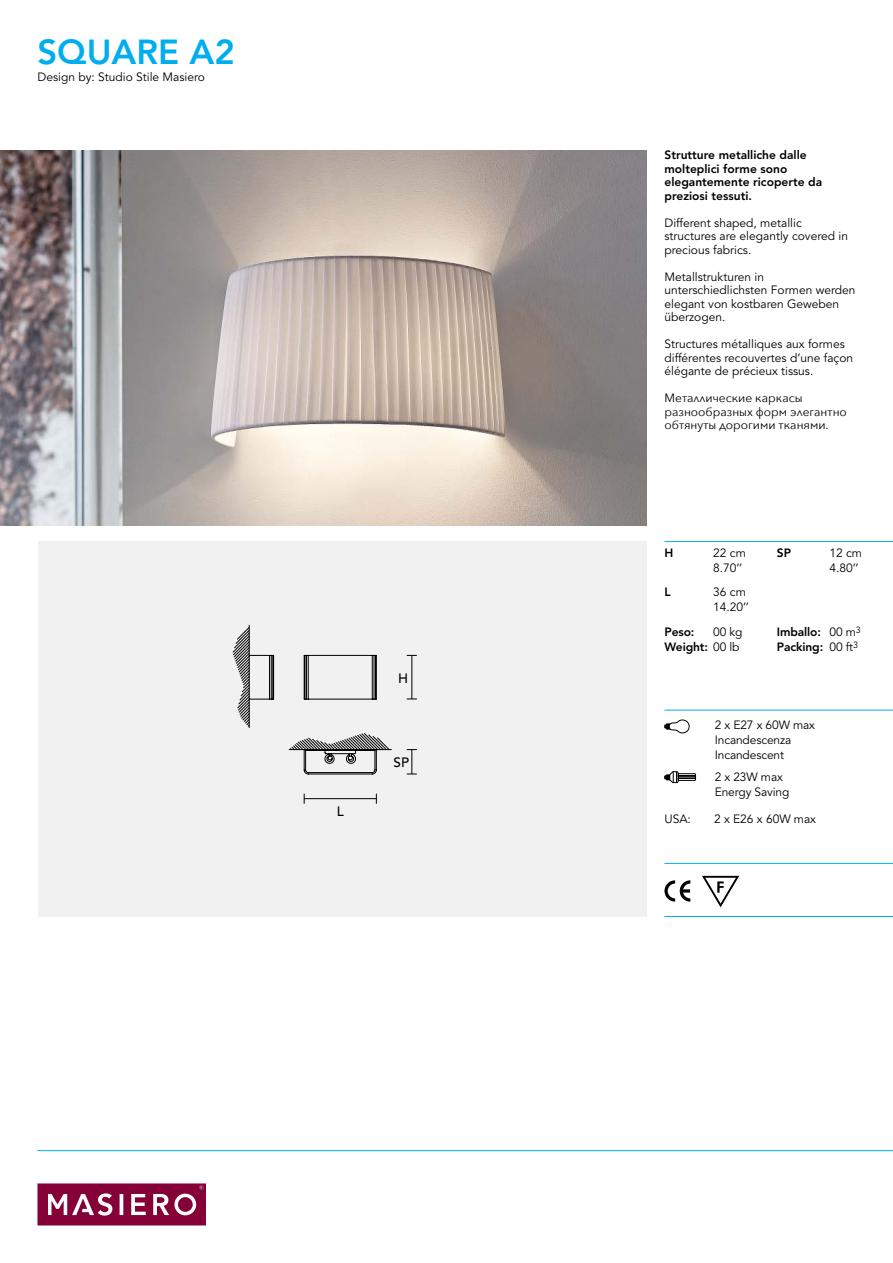
<style>
.page{position:relative;width:893px;height:1263px;background:#fff}
.page>*{position:absolute;margin:0;border:0;box-sizing:border-box;transform-origin:0 0}
.t1{font:800 34.5px "Avenir LT Std";color:#00aeef}
.t2{font:500 13.5px "Avenir LT Std";color:#000}
.t3{font:12px/13.5px "Avenir LT Std";color:#000}
.t4{font:800 12px/13.5px "Avenir LT Std";color:#000}
.t5{font:12px/13.5px "Avenir Next";color:#000}
.s1{font-weight:400}
</style>
<div class="page">
<svg style="left:38px;top:1183px;width:168px;height:42px"></svg>
<hr style="left:664px;top:710px;width:229px;height:1px;background:#00aeef">
<hr style="left:664px;top:863px;width:229px;height:1px;background:#00aeef">
<hr style="left:665px;top:541px;width:228px;height:1px;background:#00aeef">
<hr style="left:664px;top:916px;width:229px;height:1px;background:#00aeef">
<hr style="left:38px;top:1150px;width:855px;height:1px;background:#00aeef">
<img style="left:0;top:150px;width:646px;height:375px">
<svg style="left:664px;top:876px;width:75px;height:31px"></svg>
<div style="left:38px;top:542px;width:608px;height:375px;background:#f1f1f2"></div>
<svg style="left:664px;top:719px;width:26px;height:15px"></svg>
<svg style="left:664px;top:771px;width:32px;height:12px"></svg>
<hr style="left:249px;top:625px;width:1px;height:102px;background:#000">
<svg style="left:233px;top:627px;width:41px;height:100px"></svg>
<hr style="left:269px;top:655px;width:1px;height:44px;background:#000">
<hr style="left:271px;top:655px;width:1px;height:44px;background:#000">
<hr style="left:273px;top:655px;width:1px;height:44px;background:#000">
<svg style="left:289px;top:651px;width:103px;height:123px"></svg>
<hr style="left:412px;top:655px;width:1px;height:44px;background:#000">
<hr style="left:304px;top:798px;width:72px;height:1px;background:#000">
<svg style="left:407px;top:749px;width:10px;height:26px"></svg>
<h1 class="t1" style="left:38px;top:31px;width:199px">Square A2</h1>
<p class="t3" style="left:38px;top:70px;width:169px">Design by: Studio Stile Masiero</p>
<p class="t2" style="left:337px;top:804px;width:9px">L</p>
<p class="t2" style="left:398px;top:670px;width:12px">H</p>
<p class="t2" style="left:393px;top:754px;width:17px">SP</p>
<p class="t4" style="left:664px;top:148px;width:159px">Strutture metalliche dalle molteplici forme sono elegantemente ricoperte da preziosi tessuti.</p>
<p class="t3" style="left:664px;top:216px;width:185px">Different shaped, metallic structures are elegantly covered in precious fabrics.</p>
<p class="t3" style="left:664px;top:270px;width:192px">Metallstrukturen in unterschiedlichsten Formen werden elegant von kostbaren Geweben überzogen.</p>
<p class="t3" style="left:664px;top:338px;width:190px">Structures métalliques aux formes différentes recouvertes d’une façon élégante de précieux tissus.</p>
<p class="t5" style="left:664px;top:391px;width:184px">Металлические каркасы разнообразных форм элегантно обтянуты дорогими тканями.</p>
<p class="t4" style="left:664px;top:546px;width:10px">h</p>
<p class="t3" style="left:713px;top:547px;width:34px">22 cm</p>
<p class="t4" style="left:777px;top:546px;width:16px">SP</p>
<p class="t3" style="left:829px;top:547px;width:34px">12 cm</p>
<p class="t3" style="left:713px;top:562px;width:31px">8.70’’</p>
<p class="t3" style="left:829px;top:562px;width:31px">4.80’’</p>
<p class="t4" style="left:664px;top:586px;width:8px">L</p>
<p class="t3" style="left:713px;top:585px;width:37px;line-height:15px">36 cm<br>14.20’’</p>
<p class="t4" style="left:664px;top:625px;width:31px">Peso:</p>
<p class="t3" style="left:713px;top:625px;width:31px">00 kg</p>
<p class="t4" style="left:777px;top:625px;width:85px">Imballo: <span class="s1">00 m</span><sup>3</sup></p>
<p class="t4" style="left:664px;top:640px;width:77px">Weight: <span class="s1">00 lb</span></p>
<p class="t4" style="left:777px;top:640px;width:83px">Packing: <span class="s1">00 ft</span><sup>3</sup></p>
<p class="t3" style="left:715px;top:718px;width:102px;line-height:15px">2 x E27 x 60W max<br>Incandescenza<br>Incandescent</p>
<p class="t3" style="left:715px;top:770px;width:76px;line-height:15px">2 x 23W max<br>Energy Saving</p>
<p class="t3" style="left:664px;top:812px;width:28px">USA:</p>
<p class="t3" style="left:714px;top:812px;width:103px">2 x E26 x 60W max</p>
</div>
